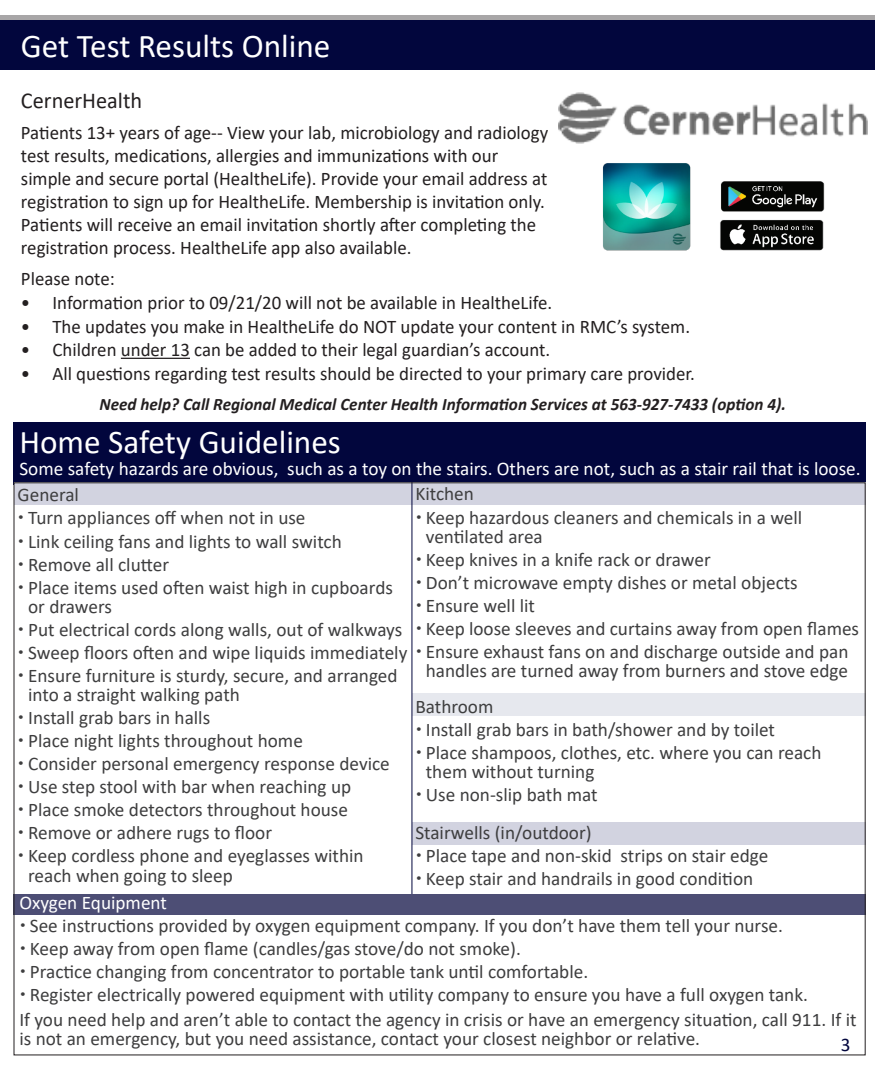
<style>
.page{position:relative;width:882px;height:1071px;background:#fff}
.page>*{position:absolute;margin:0;border:0;box-sizing:border-box;transform-origin:0 0}
.t1{font:33.25px "Calibri";color:#fff}
.Guts{font:22.75px "Calibri";color:#231f20}
.Paragraph{font:19.25px/19.2px "Calibri";color:#3e3e3f}
.Guts-2{font:19.25px/23.1px "Calibri";color:#231f20}
.Paragraph-2{font:19.25px "Calibri";color:#fff}
.Paragraph-3{font:19.25px "Calibri";color:#02063d}
.Guts-3{font:italic 700 17.5px "Calibri";color:#231f20}
</style>
<div class="page">
<div style="left:0;top:20px;width:874px;height:49px;background:#02063d"></div>
<hr style="left:0;top:16px;width:874px;height:4px;background:#a8a6a7">
<div style="left:14px;top:422px;width:852px;height:63px;background:#02063d"></div>
<hr style="left:121px;top:358px;width:69px;height:1px;background:#231f20">
<div style="left:412px;top:694px;width:454px;height:22px;background:#e6e8ee"></div>
<div style="left:412px;top:822px;width:453px;height:22px;background:#d2d3e0"></div>
<div style="left:14px;top:483px;width:852px;height:22px;background:#d2d3e0"></div>
<hr style="left:412px;top:482px;width:1px;height:416px;background:#02063d">
<div style="left:13px;top:894px;width:853px;height:20px;background:#4d4e75"></div>
<img style="left:720px;top:181px;width:105px;height:70px">
<img style="left:558px;top:92px;width:310px;height:51px">
<img style="left:603px;top:163px;width:88px;height:88px">
<p class="t1" style="left:21px;top:23px;width:311px">Get Test Results Online</p>
<p class="Guts" style="left:21px;top:84px;width:123px">CernerHealth</p>
<p class="Guts-2" style="left:21px;top:120px;width:529px">Patients 13+ years of age-- View your lab, microbiology and radiology test results, medications, allergies and immunizations with our simple and secure portal (HealtheLife). Provide your email address at registration to sign up for HealtheLife. Membership is invitation only.<br>Patients will receive an email invitation shortly after completing the registration process. HealtheLife app also available.</p>
<p class="Guts-2" style="left:21px;top:267px;width:95px">Please note:</p>
<p class="Guts-2" style="left:21px;top:290px;width:533px">• Information prior to 09/21/20 will not be available in HealtheLife.</p>
<p class="Guts-2" style="left:21px;top:314px;width:671px">• The updates you make in HealtheLife do NOT update your content in RMC’s system.</p>
<p class="Guts-2" style="left:21px;top:338px;width:531px">• Children under 13 can be added to their legal guardian’s account.</p>
<p class="Guts-2" style="left:21px;top:361px;width:676px">• All questions regarding test results should be directed to your primary care provider.</p>
<p class="Guts-3" style="left:99px;top:392px;width:688px">Need help? Call Regional Medical Center Health Information Services at 563-927-7433 (option 4).</p>
<p class="t1" style="left:19px;top:418px;width:323px">Home Safety Guidelines</p>
<p class="Paragraph-2" style="left:19px;top:456px;width:843px">Some safety hazards are obvious, such as a toy on the stairs. Others are not, such as a stair rail that is loose.</p>
<p class="Paragraph" style="left:415px;top:484px;width:60px">Kitchen</p>
<p class="Paragraph" style="left:426px;top:507px;width:378px">Keep hazardous cleaners and chemicals in a well ventilated area</p>
<p class="Paragraph" style="left:426px;top:549px;width:286px">Keep knives in a knife rack or drawer</p>
<p class="Paragraph" style="left:426px;top:572px;width:373px">Don’t microwave empty dishes or metal objects</p>
<p class="Paragraph" style="left:426px;top:595px;width:111px">Ensure well lit</p>
<p class="Paragraph" style="left:426px;top:618px;width:435px">Keep loose sleeves and curtains away from open flames</p>
<p class="Paragraph" style="left:426px;top:641px;width:424px">Ensure exhaust fans on and discharge outside and pan handles are turned away from burners and stove edge</p>
<p class="Paragraph" style="left:18px;top:485px;width:63px">General</p>
<p class="Paragraph" style="left:28px;top:508px;width:279px">Turn appliances off when not in use</p>
<p class="Paragraph" style="left:28px;top:531px;width:315px">Link ceiling fans and lights to wall switch</p>
<p class="Paragraph" style="left:28px;top:554px;width:142px">Remove all clutter</p>
<p class="Paragraph" style="left:28px;top:577px;width:366px">Place items used often waist high in cupboards or drawers</p>
<p class="Paragraph" style="left:28px;top:619px;width:376px">Put electrical cords along walls, out of walkways</p>
<p class="Paragraph" style="left:28px;top:642px;width:381px">Sweep floors often and wipe liquids immediately</p>
<p class="Paragraph" style="left:28px;top:665px;width:371px">Ensure furniture is sturdy, secure, and arranged into a straight walking path</p>
<p class="Paragraph" style="left:28px;top:708px;width:184px">Install grab bars in halls</p>
<p class="Paragraph" style="left:28px;top:731px;width:276px">Place night lights throughout home</p>
<p class="Paragraph" style="left:28px;top:754px;width:363px">Consider personal emergency response device</p>
<p class="Paragraph" style="left:28px;top:777px;width:325px">Use step stool with bar when reaching up</p>
<p class="Paragraph" style="left:28px;top:800px;width:321px">Place smoke detectors throughout house</p>
<p class="Paragraph" style="left:28px;top:823px;width:245px">Remove or adhere rugs to floor</p>
<p class="Paragraph" style="left:28px;top:846px;width:337px">Keep cordless phone and eyeglasses within reach when going to sleep</p>
<p class="Paragraph-2" style="left:19px;top:889px;width:149px">Oxygen Equipment</p>
<p class="Paragraph" style="left:30px;top:916px;width:755px">See instructions provided by oxygen equipment company. If you don’t have them tell your nurse.</p>
<p class="Paragraph" style="left:30px;top:939px;width:493px">Keep away from open flame (candles/gas stove/do not smoke).</p>
<p class="Paragraph" style="left:30px;top:962px;width:560px">Practice changing from concentrator to portable tank until comfortable.</p>
<p class="Paragraph" style="left:30px;top:985px;width:780px">Register electrically powered equipment with utility company to ensure you have a full oxygen tank.</p>
<p class="Paragraph" style="left:19px;top:1009px;width:839px">If you need help and aren’t able to contact the agency in crisis or have an emergency situation, call 911. If it is not an emergency, but you need assistance, contact your closest neighbor or relative.</p>
<p class="Paragraph" style="left:415px;top:696px;width:80px">Bathroom</p>
<p class="Paragraph" style="left:426px;top:719px;width:351px">Install grab bars in bath/shower and by toilet</p>
<p class="Paragraph" style="left:426px;top:742px;width:397px">Place shampoos, clothes, etc. where you can reach them without turning</p>
<p class="Paragraph" style="left:426px;top:784px;width:173px">Use non-slip bath mat</p>
<p class="Paragraph" style="left:415px;top:822px;width:178px">Stairwells (in/outdoor)</p>
<p class="Paragraph" style="left:426px;top:845px;width:344px">Place tape and non-skid strips on stair edge</p>
<p class="Paragraph" style="left:426px;top:868px;width:329px">Keep stair and handrails in good condition</p>
<p class="Paragraph-3" style="left:841px;top:1031px;width:11px">3</p>
</div>
